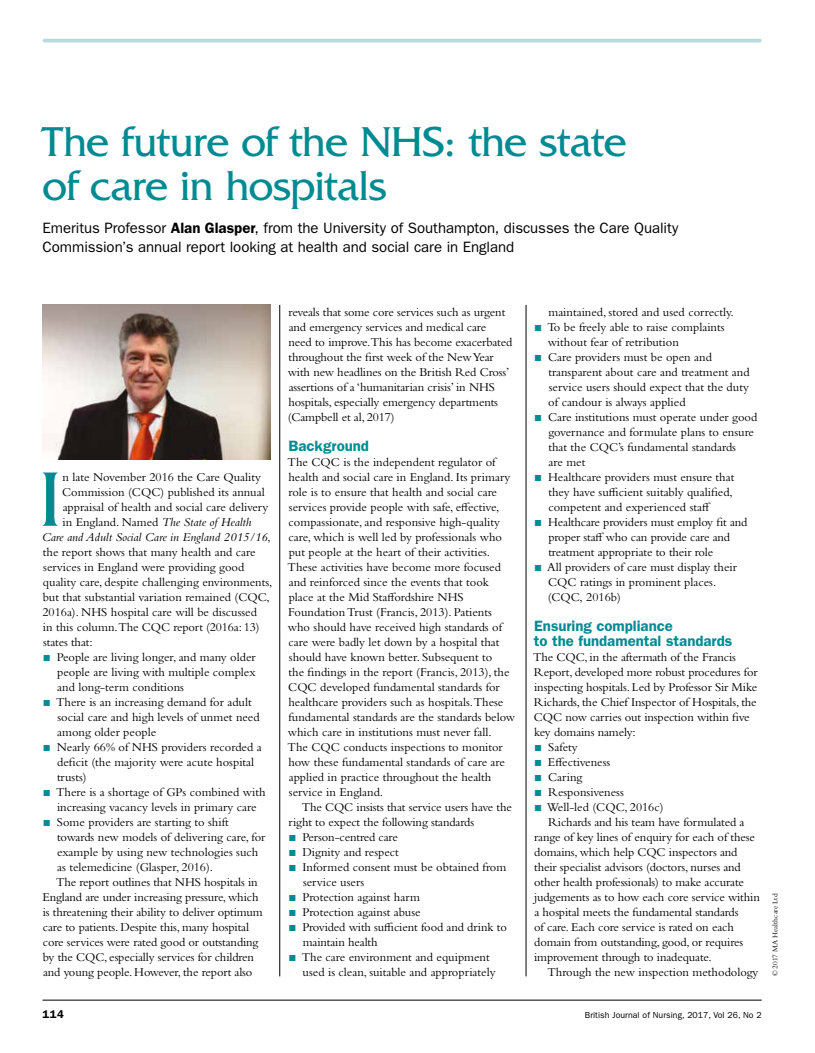
<style>
.page{position:relative;width:815px;height:1053px;background:#fff}
.page>*{position:absolute;margin:0;border:0;box-sizing:border-box;transform-origin:0 0}
.t1{font:80.88px "Friz Quadrata Std";color:#008b92}
.t2{font:43.75px/43.8px "Friz Quadrata Std";letter-spacing:-.015em;color:#008b92}
.t3{font:15px/18.8px "ITC Franklin Gothic Std";letter-spacing:-.005em;color:#000}
.t4{font:600 15px/15px "ITC Franklin Gothic Std";color:#008b92}
.t5{font:12.5px/15px "Bembo Std";color:#000}
.t6{font:italic 12.5px "Bembo Std";color:#000}
.t7{font:600 11.25px "ITC Franklin Gothic Std";color:#000}
.t8{font:8.75px "ITC Franklin Gothic Std";color:#000}
.t9{font:7.5px "Bembo Std";color:#000}
.s1{font-weight:600}
.s2{font-style:normal}
.s3{color:#008b92}
</style>
<div class="page">
<img style="left:43px;top:305px;width:227px;height:154px">
<hr style="left:44px;top:39px;width:716px;height:3px;background:#b8dbde">
<hr style="left:43px;top:999px;width:719px;height:1px;background:#000">
<hr style="left:280px;top:305px;width:1px;height:671px;background:#000">
<hr style="left:526px;top:305px;width:1px;height:671px;background:#000">
<h2 class="t2" style="left:43px;top:121px;width:585px">The future of the NHS: the state of care in hospitals</h2>
<p class="t3" style="left:43px;top:219px;width:638px">Emeritus Professor <span class="s1">Alan Glasper</span>, from the University of Southampton, discusses the Care Quality<br>Commission’s annual report looking at health and social care in England</p>
<h1 class="t1" style="left:40px;top:454px;width:23px">I</h1>
<p class="t5" style="left:63px;top:469px;width:200px">n late November 2016 the Care Quality</p>
<p class="t5" style="left:62px;top:484px;width:204px">Commission (CQC) published its annual</p>
<p class="t5" style="left:63px;top:499px;width:207px">appraisal of health and social care delivery</p>
<p class="t6" style="left:62px;top:514px;width:191px"><span class="s2">in England. Named</span> The State of Health</p>
<p class="t6" style="left:42px;top:529px;width:231px">Care and Adult Social Care in England 2015/16<span class="s2">,</span></p>
<p class="t5" style="left:43px;top:544px;width:214px">the report shows that many health and care</p>
<p class="t5" style="left:43px;top:559px;width:203px">services in England were providing good</p>
<p class="t5" style="left:43px;top:574px;width:231px">quality care, despite challenging environments,</p>
<p class="t5" style="left:43px;top:589px;width:228px">but that substantial variation remained (CQC,</p>
<p class="t5" style="left:43px;top:604px;width:216px">2016a). NHS hospital care will be discussed</p>
<p class="t5" style="left:43px;top:619px;width:218px">in this column.The CQC report (2016a: 13)</p>
<p class="t5" style="left:43px;top:634px;width:51px">states that:</p>
<p class="t5" style="left:57px;top:649px;width:200px;text-align:justify;text-indent:-14px"><span class="s3">■</span> People are living longer, and many older people are living with multiple complex and long-term conditions</p>
<p class="t5" style="left:57px;top:694px;width:204px;text-indent:-14px"><span class="s3">■</span> There is an increasing demand for adult social care and high levels of unmet need among older people</p>
<p class="t5" style="left:57px;top:739px;width:206px;text-indent:-14px"><span class="s3">■</span> Nearly 66% of NHS providers recorded a deficit (the majority were acute hospital trusts)</p>
<p class="t5" style="left:43px;top:784px;width:224px;text-align:center"><span class="s3">■</span> There is a shortage of GPs combined with increasing vacancy levels in primary care</p>
<p class="t5" style="left:43px;top:814px;width:187px"><span class="s3">■</span> Some providers are starting to shift</p>
<p class="t5" style="left:57px;top:829px;width:210px">towards new models of delivering care, for</p>
<p class="t5" style="left:57px;top:844px;width:203px">example by using new technologies such</p>
<p class="t5" style="left:57px;top:859px;width:157px">as telemedicine (Glasper, 2016).</p>
<p class="t5" style="left:56px;top:874px;width:203px">The report outlines that NHS hospitals in</p>
<p class="t5" style="left:42px;top:889px;width:218px">England are under increasing pressure, which</p>
<p class="t5" style="left:43px;top:904px;width:221px">is threatening their ability to deliver optimum</p>
<p class="t5" style="left:43px;top:919px;width:208px">care to patients. Despite this, many hospital</p>
<p class="t5" style="left:43px;top:934px;width:217px">core services were rated good or outstanding</p>
<p class="t5" style="left:43px;top:949px;width:213px">by the CQC, especially services for children</p>
<p class="t5" style="left:43px;top:964px;width:211px">and young people. However, the report also</p>
<p class="t5" style="left:288px;top:304px;width:226px">reveals that some core services such as urgent and emergency services and medical care<br>need to improve.This has become exacerbated throughout the first week of the New Year with new headlines on the British Red Cross’ assertions of a ‘humanitarian crisis’ in NHS hospitals, especially emergency departments (Campbell et al, 2017)</p>
<p class="t4" style="left:288px;top:438px;width:82px">Background</p>
<p class="t5" style="left:288px;top:454px;width:229px">The CQC is the independent regulator of health and social care in England. Its primary role is to ensure that health and social care services provide people with safe, effective, compassionate, and responsive high-quality care, which is well led by professionals who put people at the heart of their activities.<br>These activities have become more focused and reinforced since the events that took place at the Mid Staffordshire NHS Foundation Trust (Francis, 2013). Patients who should have received high standards of care were badly let down by a hospital that should have known better. Subsequent to<br>the findings in the report (Francis, 2013), the CQC developed fundamental standards for healthcare providers such as hospitals.These fundamental standards are the standards below which care in institutions must never fall.<br>The CQC conducts inspections to monitor how these fundamental standards of care are applied in practice throughout the health service in England.</p>
<p class="t5" style="left:289px;top:799px;width:225px;text-indent:13px">The CQC insists that service users have the right to expect the following standards</p>
<p class="t5" style="left:289px;top:829px;width:110px"><span class="s3">■</span> Person-centred care</p>
<p class="t5" style="left:289px;top:844px;width:111px"><span class="s3">■</span> Dignity and respect</p>
<p class="t5" style="left:303px;top:859px;width:205px;text-indent:-14px"><span class="s3">■</span> Informed consent must be obtained from service users</p>
<p class="t5" style="left:289px;top:889px;width:133px"><span class="s3">■</span> Protection against harm</p>
<p class="t5" style="left:289px;top:904px;width:133px"><span class="s3">■</span> Protection against abuse</p>
<p class="t5" style="left:303px;top:919px;width:206px;text-indent:-14px"><span class="s3">■</span> Provided with sufficient food and drink to maintain health</p>
<p class="t5" style="left:303px;top:949px;width:194px;text-indent:-14px"><span class="s3">■</span> The care environment and equipment used is clean, suitable and appropriately</p>
<p class="t5" style="left:548px;top:304px;width:187px">maintained, stored and used correctly.</p>
<p class="t5" style="left:548px;top:319px;width:178px;text-indent:-13px"><span class="s3">■</span> To be freely able to raise complaints without fear of retribution</p>
<p class="t5" style="left:548px;top:349px;width:203px;text-indent:-14px"><span class="s3">■</span> Care providers must be open and transparent about care and treatment and service users should expect that the duty of candour is always applied</p>
<p class="t5" style="left:548px;top:409px;width:211px;text-indent:-14px"><span class="s3">■</span> Care institutions must operate under good governance and formulate plans to ensure that the CQC’s fundamental standards<br>are met</p>
<p class="t5" style="left:548px;top:469px;width:188px;text-indent:-14px"><span class="s3">■</span> Healthcare providers must ensure that they have sufficient suitably qualified, competent and experienced staff</p>
<p class="t5" style="left:548px;top:514px;width:201px;text-indent:-14px"><span class="s3">■</span> Healthcare providers must employ fit and proper staff who can provide care and treatment appropriate to their role</p>
<p class="t5" style="left:548px;top:559px;width:191px;text-indent:-13px"><span class="s3">■</span> All providers of care must display their<br>CQC ratings in prominent places. (CQC, 2016b)</p>
<p class="t4" style="left:534px;top:618px;width:200px">Ensuring compliance<br>to the fundamental standards</p>
<p class="t5" style="left:533px;top:649px;width:226px">The CQC, in the aftermath of the Francis Report, developed more robust procedures for inspecting hospitals. Led by Professor Sir Mike Richards, the Chief Inspector of Hospitals, the CQC now carries out inspection within five key domains namely:</p>
<p class="t5" style="left:535px;top:739px;width:45px"><span class="s3">■</span> Safety</p>
<p class="t5" style="left:535px;top:754px;width:77px"><span class="s3">■</span> Effectiveness</p>
<p class="t5" style="left:535px;top:769px;width:49px"><span class="s3">■</span> Caring</p>
<p class="t5" style="left:535px;top:784px;width:91px"><span class="s3">■</span> Responsiveness</p>
<p class="t5" style="left:535px;top:799px;width:130px"><span class="s3">■</span> Well-led (CQC, 2016c)</p>
<p class="t5" style="left:548px;top:814px;width:198px">Richards and his team have formulated a</p>
<p class="t5" style="left:534px;top:829px;width:222px">range of key lines of enquiry for each of these</p>
<p class="t5" style="left:534px;top:844px;width:205px">domains, which help CQC inspectors and</p>
<p class="t5" style="left:534px;top:859px;width:208px">their specialist advisors (doctors, nurses and</p>
<p class="t5" style="left:534px;top:874px;width:211px">other health professionals) to make accurate</p>
<p class="t5" style="left:534px;top:889px;width:227px">judgements as to how each core service within</p>
<p class="t5" style="left:534px;top:904px;width:206px">a hospital meets the fundamental standards</p>
<p class="t5" style="left:534px;top:919px;width:201px">of care. Each core service is rated on each</p>
<p class="t5" style="left:534px;top:934px;width:211px">domain from outstanding, good, or requires</p>
<p class="t5" style="left:534px;top:949px;width:179px">improvement through to inadequate.</p>
<p class="t5" style="left:547px;top:964px;width:213px">Through the new inspection methodology</p>
<p class="t9" style="left:771px;top:976px;width:84px;rotate:-90deg">© 2017 MA Healthcare Ltd</p>
<p class="t7" style="left:43px;top:1007px;width:23px">114</p>
<p class="t8" style="left:585px;top:1010px;width:178px">British Journal of Nursing, 2017, Vol 26, No 2</p>
</div>
